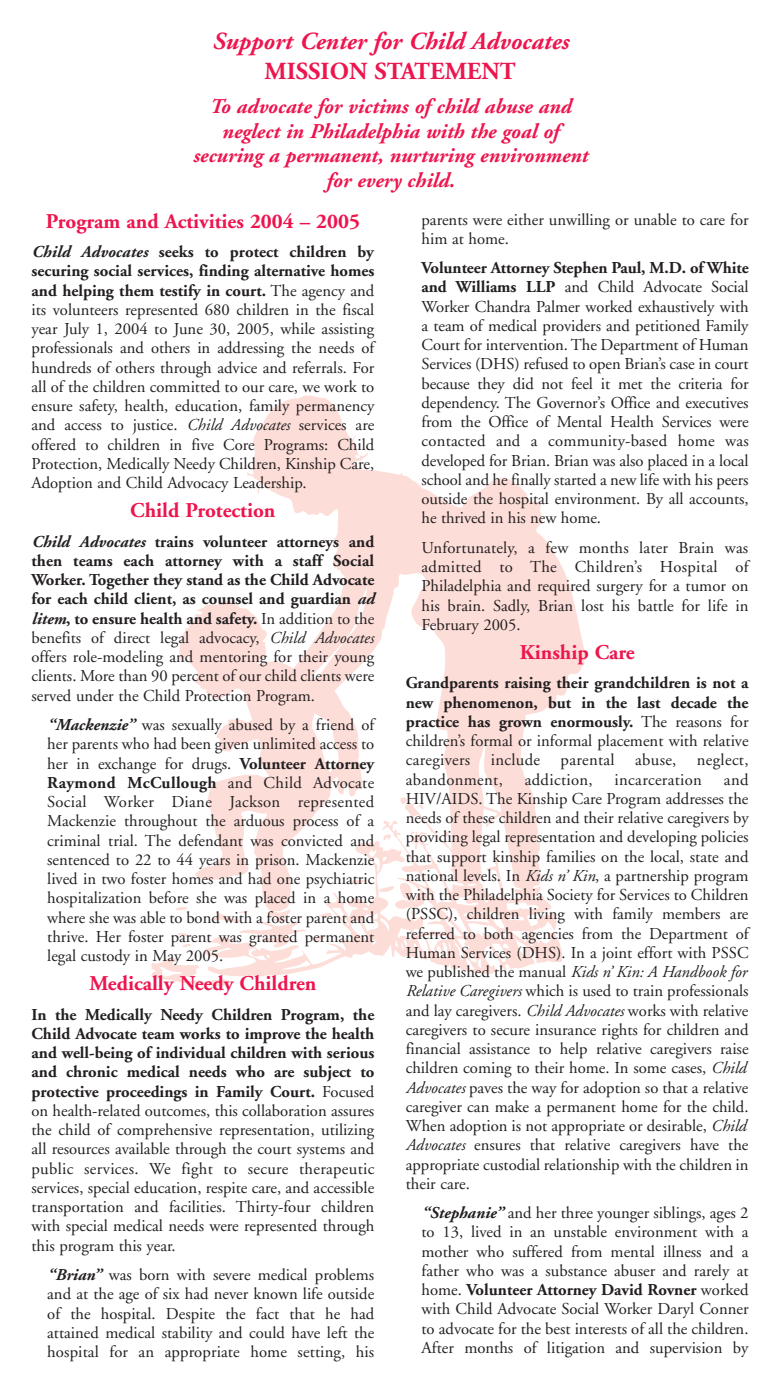
<style>
.page{position:relative;width:780px;height:1386px;background:#fff}
.page>*{position:absolute;margin:0;border:0;box-sizing:border-box;transform-origin:0 0}
.t1{font:italic 700 24.5px "Adobe Garamond";color:#ed154e}
.t2{font:700 24.5px "Adobe Garamond";color:#ed154e}
.t3{font:italic 700 21px/24.5px "Adobe Garamond";color:#ed154e;text-align:center}
.t4{font:700 21px "Adobe Garamond";color:#ed154e}
.t5{font:16.62px/19.2px "Adobe Garamond";color:#231f20;text-align:justify}
.t6{font:16.62px "Adobe Garamond";letter-spacing:.02em;color:#231f20}
.s1{font-weight:700;font-style:italic}
.s2{font-weight:700}
.s3{font-style:italic}
</style>
<div class="page">
<svg style="left:151px;top:395px;width:434px;height:591px"></svg>
<h1 class="t1" style="left:212px;top:32px;width:358px">Support Center for Child Advocates</h1>
<h1 class="t2" style="left:264px;top:61px;width:252px">MISSION STATEMENT</h1>
<p class="t3" style="left:192px;top:96px;width:397px">To advocate for victims of child abuse and neglect in Philadelphia with the goal of securing a permanent, nurturing environment for every child.</p>
<p class="t4" style="left:46px;top:213px;width:315px">Program and Activities 2004 – 2005</p>
<p class="t5" style="left:31px;top:244px;width:344px"><span class="s1">Child Advocates</span> <span class="s2">seeks to protect children by securing social services, finding alternative homes and helping them testify in court.</span> The agency and its volunteers represented 680 children in the fiscal year July 1, 2004 to June 30, 2005, while assisting professionals and others in addressing the needs of hundreds of others through advice and referrals. For all of the children committed to our care, we work to ensure safety, health, education, family permanency and access to justice. <span class="s3">Child Advocates</span> services are offered to children in five Core Programs: Child Protection, Medically Needy Children, Kinship Care, Adoption and Child Advocacy Leadership.</p>
<p class="t4" style="left:130px;top:502px;width:147px">Child Protection</p>
<p class="t5" style="left:31px;top:533px;width:344px"><span class="s1">Child Advocates</span> <span class="s2">trains volunteer attorneys and then teams each attorney with a staff Social Worker. Together they stand as the Child Advocate for each child client, as counsel and guardian</span> <span class="s1">ad litem</span><span class="s2">, to ensure health and safety.</span> In addition to the benefits of direct legal advocacy, <span class="s3">Child Advocates </span>offers role-modeling and mentoring for their young clients. More than 90 percent of our child clients were served under the Child Protection Program.</p>
<p class="t5" style="left:47px;top:717px;width:328px"><span class="s1">“Mackenzie”</span> was sexually abused by a friend of her parents who had been given unlimited access to her in exchange for drugs. <span class="s2">Volunteer Attorney Raymond McCullough</span> and Child Advocate Social Worker Diane Jackson represented Mackenzie throughout the arduous process of a criminal trial. The defendant was convicted and sentenced to 22 to 44 years in prison. Mackenzie lived in two foster homes and had one psychiatric hospitalization before she was placed in a home where she was able to bond with a foster parent and thrive. Her foster parent was granted permanent legal custody in May 2005.</p>
<p class="t4" style="left:89px;top:975px;width:228px">Medically Needy Children</p>
<p class="t5" style="left:32px;top:1006px;width:344px"><span class="s2">In the Medically Needy Children Program, the Child Advocate team works to improve the health and well-being of individual children with serious and chronic medical needs who are subject to protective proceedings in Family Court.</span> Focused on health-related outcomes, this collaboration assures the child of comprehensive representation, utilizing all resources available through the court systems and public services. We fight to secure therapeutic services, special education, respite care, and accessible transportation and facilities. Thirty-four children with special medical needs were represented through this program this year.</p>
<p class="t5" style="left:47px;top:1267px;width:328px"><span class="s1">“Brian”</span> was born with severe medical problems and at the age of six had never known life outside of the hospital. Despite the fact that he had attained medical stability and could have left the hospital for an appropriate home setting, his</p>
<p class="t5" style="left:421px;top:211px;width:328px">parents were either unwilling or unable to care for him at home.</p>
<p class="t5" style="left:421px;top:260px;width:329px"><span class="s2">Volunteer Attorney Stephen Paul, M.D. of White and Williams LLP</span> and Child Advocate Social Worker Chandra Palmer worked exhaustively with a team of medical providers and petitioned Family Court for intervention. The Department of Human Services (DHS) refused to open Brian’s case in court because they did not feel it met the criteria for dependency. The Governor’s Office and executives from the Office of Mental Health Services were contacted and a community-based home was developed for Brian. Brian was also placed in a local school and he finally started a new life with his peers outside the hospital environment. By all accounts, he thrived in his new home.</p>
<p class="t5" style="left:421px;top:539px;width:328px">Unfortunately, a few months later Brain was admitted to The Children’s Hospital of Philadelphia and required surgery for a tumor on his brain. Sadly, Brian lost his battle for life in February 2005.</p>
<p class="t4" style="left:519px;top:644px;width:116px">Kinship Care</p>
<p class="t5" style="left:406px;top:675px;width:344px"><span class="s2">Grandparents raising their grandchildren is not a new phenomenon, but in the last decade the practice has grown enormously.</span> The reasons for children’s formal or informal placement with relative caregivers include parental abuse, neglect, abandonment,</p>
<p class="t5" style="left:406px;top:771px;width:344px;text-align:left;text-indent:318px">and HIV/AIDS. The Kinship Care Program addresses the needs of these children and their relative caregivers by providing legal representation and developing policies that support kinship families on the local, state and national levels. In <span class="s3">Kids n’ Kin</span>, a partnership program with the Philadelphia Society for Services to Children (PSSC), children living with family members are referred to both agencies from the Department of Human Services (DHS). In a joint effort with PSSC we published the manual <span class="s3">Kids n’ Kin: A Handbook for Relative Caregivers</span> which is used to train professionals and lay caregivers. <span class="s3">Child Advocates</span> works with relative caregivers to secure insurance rights for children and financial assistance to help relative caregivers raise children coming to their home. In some cases, <span class="s3">Child Advocates</span> paves the way for adoption so that a relative caregiver can make a permanent home for the child.<br>When adoption is not appropriate or desirable, <span class="s3">Child Advocates</span> ensures that relative caregivers have the appropriate custodial relationship with the children in their care.</p>
<p class="t5" style="left:421px;top:1205px;width:328px"><span class="s1">“Stephanie”</span> and her three younger siblings, ages 2 to 13, lived in an unstable environment with a mother who suffered from mental illness and a father who was a substance abuser and rarely at home. <span class="s2">Volunteer Attorney David Rovner</span> worked with Child Advocate Social Worker Daryl Conner to advocate for the best interests of all the children.<br>After months of litigation and supervision by</p>
<p class="t6" style="left:525px;top:773px;width:69px">addiction,</p>
<p class="t6" style="left:614px;top:773px;width:89px">incarceration</p>
</div>
